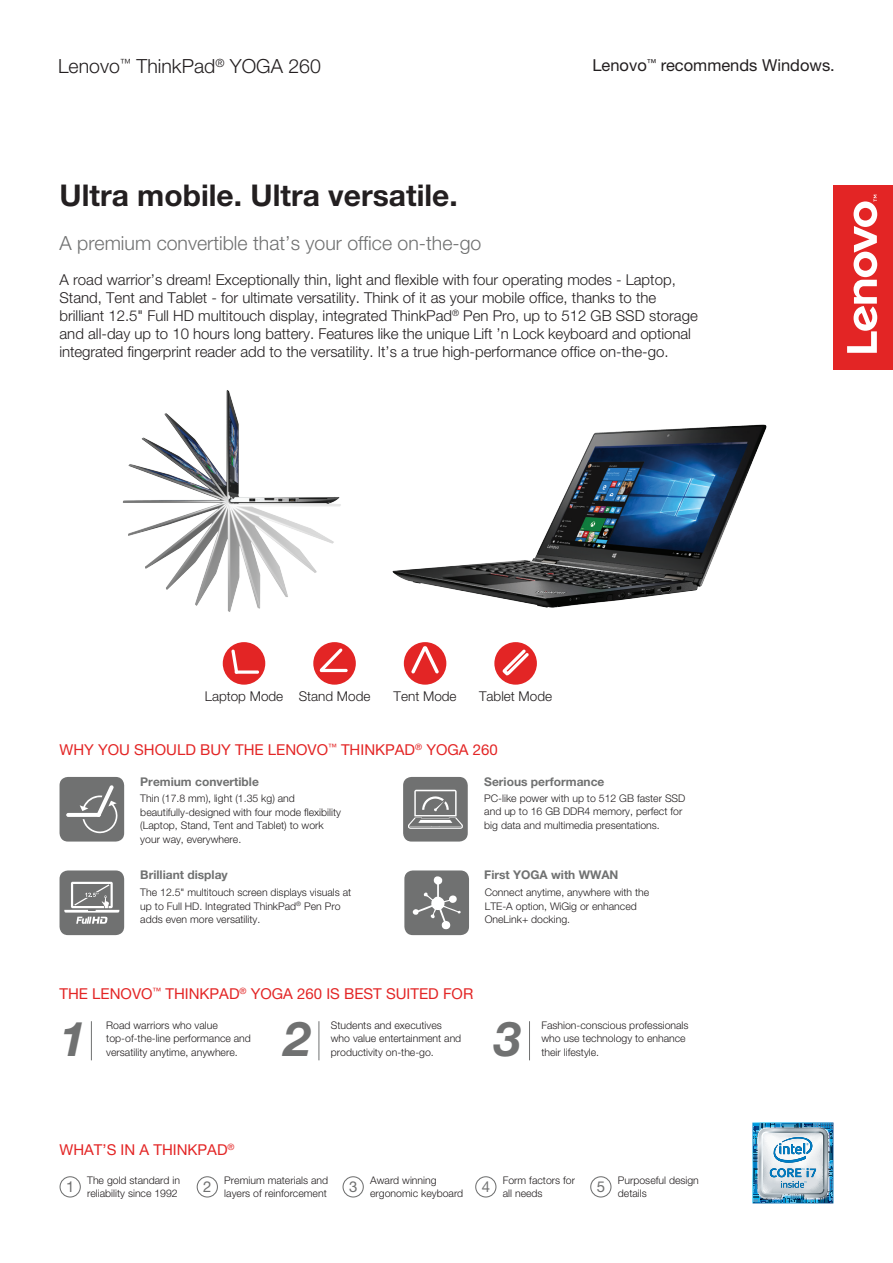
<style>
.page{position:relative;width:893px;height:1263px;background:#fff}
.page>*{position:absolute;margin:0;border:0;box-sizing:border-box;transform-origin:0 0}
.t1{font:italic 700 48px "Helvetica Neue LT Std";color:#707171}
.t2{font:700 30px "Helvetica Neue LT Std";color:#231f20}
.t3{font:300 19.5px "Helvetica Neue LT Std";color:#707171}
.t4{font:300 19.5px "Helvetica Neue LT Std";color:#231f20}
.t5{font:16.5px "Helvetica Neue LT Std";color:#231f20}
.t6{font:300 15px/18px "Helvetica Neue LT Std";color:#231f20}
.t7{font:15px "Helvetica Neue LT Std";color:#e32525}
.t8{font:15px "Helvetica Neue LT Std";color:#707171}
.t9{font:300 13.5px "Helvetica Neue LT Std";color:#231f20}
.t10{font:700 12px "Helvetica Neue LT Std";color:#707171}
.t11{font:300 10.5px/13.5px "Helvetica Neue LT Std";color:#231f20}
</style>
<div class="page">
<div style="left:833px;top:185px;width:60px;height:185px;background:#e32525"></div>
<svg style="left:847px;top:195px;width:30px;height:158px"></svg>
<img style="left:122px;top:390px;width:219px;height:222px">
<img style="left:392px;top:424px;width:375px;height:184px">
<hr style="left:91px;top:1021px;width:1px;height:39px;background:#707171">
<hr style="left:319px;top:1021px;width:1px;height:39px;background:#707171">
<hr style="left:529px;top:1021px;width:1px;height:39px;background:#707171">
<div style="left:475px;top:1176px;width:21px;height:21px;border:1px solid #707171;border-radius:50%"></div>
<div style="left:60px;top:1176px;width:21px;height:21px;border:1px solid #707171;border-radius:50%"></div>
<div style="left:197px;top:1176px;width:21px;height:21px;border:1px solid #707171;border-radius:50%"></div>
<div style="left:342px;top:1176px;width:22px;height:21px;border:1px solid #707171;border-radius:50%"></div>
<div style="left:590px;top:1176px;width:21px;height:21px;border:1px solid #707171;border-radius:50%"></div>
<div style="left:223px;top:642px;width:42px;height:43px;background:#e32525;border-radius:50%"></div>
<svg style="left:231px;top:649px;width:7px;height:24px"></svg>
<svg style="left:235px;top:670px;width:24px;height:4px"></svg>
<div style="left:313px;top:642px;width:43px;height:43px;background:#e32525;border-radius:50%"></div>
<hr style="left:320px;top:669px;width:28px;height:3px;background:#fff;border-radius:2px">
<svg style="left:320px;top:648px;width:22px;height:24px"></svg>
<div style="left:404px;top:642px;width:42px;height:43px;background:#e32525;border-radius:50%"></div>
<svg style="left:411px;top:646px;width:28px;height:28px"></svg>
<div style="left:494px;top:642px;width:43px;height:43px;background:#e32525;border-radius:50%"></div>
<svg style="left:502px;top:649px;width:27px;height:27px"></svg>
<img style="left:752px;top:1122px;width:82px;height:82px">
<div style="left:60px;top:777px;width:64px;height:64px;background:#707171;border-radius:9px"></div>
<hr style="left:66px;top:813px;width:35px;height:4px;background:#fff;border-radius:2px">
<svg style="left:80px;top:785px;width:38px;height:49px"></svg>
<div style="left:60px;top:870px;width:64px;height:65px;background:#707171;border-radius:9px"></div>
<svg style="left:64px;top:882px;width:55px;height:42px"></svg>
<div style="left:403px;top:777px;width:65px;height:64px;background:#707171;border-radius:9px"></div>
<svg style="left:408px;top:790px;width:55px;height:39px"></svg>
<div style="left:404px;top:870px;width:65px;height:65px;background:#707171;border-radius:9px"></div>
<svg style="left:413px;top:876px;width:48px;height:54px"></svg>
<p class="t4" style="left:58px;top:55px;width:264px">Lenovo<sup>™</sup> ThinkPad<sup>®</sup> YOGA 260</p>
<p class="t5" style="left:592px;top:56px;width:244px">Lenovo<sup>™</sup> recommends Windows.</p>
<p class="t2" style="left:60px;top:177px;width:400px">Ultra mobile. Ultra versatile.</p>
<p class="t3" style="left:60px;top:231px;width:423px">A premium convertible that’s your office on-the-go</p>
<p class="t6" style="left:60px;top:270px;width:640px">A road warrior’s dream! Exceptionally thin, light and flexible with four operating modes - Laptop, Stand, Tent and Tablet - for ultimate versatility. Think of it as your mobile office, thanks to the brilliant 12.5" Full HD multitouch display, integrated ThinkPad<sup>®</sup> Pen Pro, up to 512 GB SSD storage and all-day up to 10 hours long battery. Features like the unique Lift ’n Lock keyboard and optional integrated fingerprint reader add to the versatility. It’s a true high-performance office on-the-go.</p>
<p class="t9" style="left:205px;top:688px;width:80px">Laptop Mode</p>
<p class="t9" style="left:299px;top:688px;width:73px">Stand Mode</p>
<p class="t9" style="left:394px;top:688px;width:65px">Tent Mode</p>
<p class="t9" style="left:479px;top:688px;width:75px">Tablet Mode</p>
<p class="t7" style="left:60px;top:741px;width:440px">WHY YOU SHOULD BUY THE LENOVO<sup>™</sup> THINKPAD<sup>®</sup> YOGA 260</p>
<p class="t11" style="left:140px;top:791px;width:202px">Thin (17.8 mm), light (1.35 kg) and beautifully-designed with four mode flexibility (Laptop, Stand, Tent and Tablet) to work your way, everywhere.</p>
<p class="t10" style="left:484px;top:774px;width:122px">Serious performance</p>
<p class="t10" style="left:140px;top:774px;width:120px">Premium convertible</p>
<p class="t11" style="left:484px;top:791px;width:203px">PC-like power with up to 512 GB faster SSD and up to 16 GB DDR4 memory, perfect for big data and multimedia presentations.</p>
<p class="t10" style="left:140px;top:867px;width:89px">Brilliant display</p>
<p class="t11" style="left:140px;top:885px;width:212px">The 12.5" multitouch screen displays visuals at up to Full HD. Integrated ThinkPad<sup>®</sup> Pen Pro adds even more versatility.</p>
<p class="t10" style="left:484px;top:867px;width:136px">First YOGA with WWAN</p>
<p class="t11" style="left:485px;top:885px;width:166px">Connect anytime, anywhere with the<br>LTE-A option, WiGig or enhanced<br>OneLink+ docking.</p>
<p class="t7" style="left:60px;top:985px;width:415px">THE LENOVO<sup>™</sup> THINKPAD<sup>®</sup> YOGA 260 IS BEST SUITED FOR</p>
<p class="t11" style="left:106px;top:1018px;width:146px">Road warriors who value top-of-the-line performance and</p>
<p class="t11" style="left:331px;top:1018px;width:132px">Students and executives who value entertainment and</p>
<p class="t1" style="left:284px;top:1009px;width:28px">2</p>
<p class="t1" style="left:60px;top:1009px;width:28px">1</p>
<p class="t11" style="left:106px;top:1045px;width:133px">versatility anytime, anywhere.</p>
<p class="t11" style="left:331px;top:1045px;width:105px">productivity on-the-go.</p>
<p class="t1" style="left:495px;top:1009px;width:28px">3</p>
<p class="t11" style="left:541px;top:1018px;width:149px">Fashion-conscious professionals who use technology to enhance</p>
<p class="t11" style="left:541px;top:1045px;width:59px">their lifestyle.</p>
<p class="t7" style="left:60px;top:1141px;width:177px">WHAT’S IN A THINKPAD<sup>®</sup></p>
<p class="t11" style="left:87px;top:1173px;width:94px">The gold standard in reliability since 1992</p>
<p class="t8" style="left:203px;top:1178px;width:10px">2</p>
<p class="t11" style="left:224px;top:1173px;width:105px">Premium materials and layers of reinforcement</p>
<p class="t8" style="left:349px;top:1178px;width:10px">3</p>
<p class="t11" style="left:370px;top:1173px;width:95px">Award winning ergonomic keyboard</p>
<p class="t8" style="left:597px;top:1178px;width:10px">5</p>
<p class="t11" style="left:618px;top:1173px;width:83px">Purposeful design details</p>
<p class="t11" style="left:503px;top:1173px;width:74px">Form factors for all needs</p>
<p class="t8" style="left:66px;top:1178px;width:10px">1</p>
<p class="t8" style="left:482px;top:1178px;width:10px">4</p>
</div>
